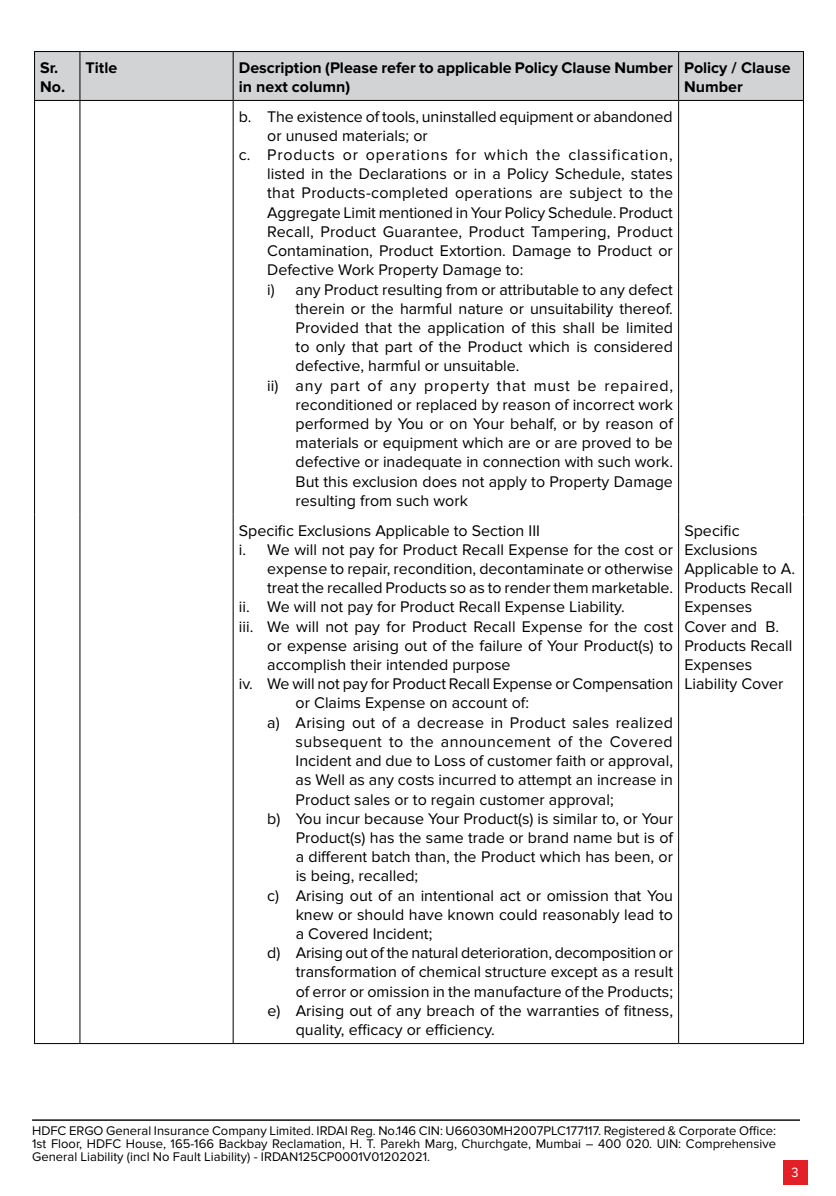
<style>
.page{position:relative;width:836px;height:1196px;background:#fff}
.page>*{position:absolute;margin:0;border:0;box-sizing:border-box;transform-origin:0 0}
.t1{font:16px/19.2px "Proxima Nova";color:#000}
.t2{font:700 16px/19.2px "Proxima Nova";color:#000}
.t3{font:16px "Proxima Nova";letter-spacing:.05em;color:#000}
.t4{font:16px "Proxima Nova";letter-spacing:.02em;color:#000}
.t5{font:16px "Proxima Nova";letter-spacing:.025em;color:#000}
.t6{font:14px "Proxima Nova";color:#fff;scale:.9 1}
.t7{font:13px/13px "Proxima Nova";color:#000;text-align:justify}
</style>
<div class="page">
<div style="left:782px;top:1159px;width:25px;height:25px;background:#e31f27"></div>
<hr style="left:32px;top:1119px;width:767px;height:1px;background:#000">
<div style="left:35px;top:52px;width:767px;height:48px;background:#d1d3d4"></div>
<hr style="left:34px;top:51px;width:46px;height:1px;background:#000">
<hr style="left:34px;top:52px;width:1px;height:48px;background:#000">
<hr style="left:80px;top:51px;width:153px;height:1px;background:#000">
<hr style="left:79px;top:52px;width:1px;height:48px;background:#000">
<hr style="left:233px;top:51px;width:445px;height:1px;background:#000">
<hr style="left:232px;top:52px;width:1px;height:48px;background:#000">
<hr style="left:678px;top:51px;width:125px;height:1px;background:#000">
<hr style="left:677px;top:52px;width:1px;height:48px;background:#000">
<hr style="left:802px;top:52px;width:1px;height:48px;background:#000">
<hr style="left:34px;top:100px;width:46px;height:1px;background:#000">
<hr style="left:34px;top:101px;width:1px;height:413px;background:#000">
<hr style="left:80px;top:100px;width:153px;height:1px;background:#000">
<hr style="left:79px;top:101px;width:1px;height:413px;background:#000">
<hr style="left:233px;top:100px;width:445px;height:1px;background:#000">
<hr style="left:232px;top:101px;width:1px;height:413px;background:#000">
<hr style="left:678px;top:100px;width:125px;height:1px;background:#000">
<hr style="left:677px;top:101px;width:1px;height:413px;background:#000">
<hr style="left:802px;top:101px;width:1px;height:413px;background:#000">
<hr style="left:34px;top:514px;width:1px;height:528px;background:#000">
<hr style="left:79px;top:514px;width:1px;height:528px;background:#000">
<hr style="left:232px;top:514px;width:1px;height:528px;background:#000">
<hr style="left:677px;top:514px;width:1px;height:528px;background:#000">
<hr style="left:802px;top:514px;width:1px;height:528px;background:#000">
<hr style="left:34px;top:1042px;width:46px;height:1px;background:#000">
<hr style="left:80px;top:1042px;width:153px;height:1px;background:#000">
<hr style="left:233px;top:1042px;width:445px;height:1px;background:#000">
<hr style="left:678px;top:1042px;width:125px;height:1px;background:#000">
<p class="t2" style="left:40px;top:58px;width:26px">Sr.<br>No.</p>
<p class="t2" style="left:86px;top:58px;width:33px">Title</p>
<p class="t2" style="left:239px;top:58px;width:435px">Description (Please refer to applicable Policy Clause Number in next column)</p>
<p class="t2" style="left:684px;top:58px;width:108px">Policy / Clause<br>Number</p>
<p class="t1" style="left:239px;top:107px;width:435px">b. The existence of tools, uninstalled equipment or abandoned</p>
<p class="t1" style="left:267px;top:126px;width:162px">or unused materials; or</p>
<p class="t3" style="left:239px;top:145px;width:435px">c. Products or operations for which the classification,</p>
<p class="t1" style="left:267px;top:164px;width:407px">listed in the Declarations or in a Policy Schedule, states</p>
<p class="t4" style="left:267px;top:184px;width:407px">that Products-completed operations are subject to the</p>
<p class="t1" style="left:267px;top:203px;width:407px">Aggregate Limit mentioned in Your Policy Schedule. Product</p>
<p class="t1" style="left:267px;top:222px;width:407px">Recall, Product Guarantee, Product Tampering, Product</p>
<p class="t1" style="left:267px;top:241px;width:407px">Contamination, Product Extortion. Damage to Product or</p>
<p class="t1" style="left:267px;top:260px;width:257px">Defective Work Property Damage to:</p>
<p class="t1" style="left:267px;top:280px;width:407px">i) any Product resulting from or attributable to any defect</p>
<p class="t1" style="left:295px;top:299px;width:379px">therein or the harmful nature or unsuitability thereof.</p>
<p class="t1" style="left:295px;top:318px;width:379px">Provided that the application of this shall be limited</p>
<p class="t1" style="left:295px;top:337px;width:378px">to only that part of the Product which is considered</p>
<p class="t1" style="left:295px;top:356px;width:225px">defective, harmful or unsuitable.</p>
<p class="t3" style="left:267px;top:376px;width:407px">ii) any part of any property that must be repaired,</p>
<p class="t1" style="left:295px;top:395px;width:378px">reconditioned or replaced by reason of incorrect work</p>
<p class="t1" style="left:295px;top:414px;width:378px">performed by You or on Your behalf, or by reason of</p>
<p class="t1" style="left:295px;top:433px;width:379px">materials or equipment which are or are proved to be</p>
<p class="t1" style="left:295px;top:452px;width:379px">defective or inadequate in connection with such work.</p>
<p class="t1" style="left:295px;top:472px;width:379px">But this exclusion does not apply to Property Damage</p>
<p class="t1" style="left:295px;top:491px;width:174px">resulting from such work</p>
<p class="t1" style="left:239px;top:520px;width:302px">Specific Exclusions Applicable to Section III</p>
<p class="t1" style="left:239px;top:540px;width:435px">i. We will not pay for Product Recall Expense for the cost or</p>
<p class="t1" style="left:267px;top:559px;width:407px">expense to repair, recondition, decontaminate or otherwise</p>
<p class="t1" style="left:267px;top:578px;width:407px">treat the recalled Products so as to render them marketable.</p>
<p class="t1" style="left:239px;top:597px;width:387px">ii. We will not pay for Product Recall Expense Liability.</p>
<p class="t1" style="left:239px;top:616px;width:435px">iii. We will not pay for Product Recall Expense for the cost</p>
<p class="t1" style="left:267px;top:636px;width:407px">or expense arising out of the failure of Your Product(s) to</p>
<p class="t1" style="left:267px;top:655px;width:245px">accomplish their intended purpose</p>
<p class="t1" style="left:239px;top:674px;width:435px">iv. We will not pay for Product Recall Expense or Compensation</p>
<p class="t1" style="left:295px;top:693px;width:235px">or Claims Expense on account of:</p>
<p class="t1" style="left:267px;top:712px;width:407px">a) Arising out of a decrease in Product sales realized</p>
<p class="t5" style="left:295px;top:732px;width:378px">subsequent to the announcement of the Covered</p>
<p class="t1" style="left:295px;top:751px;width:379px">Incident and due to Loss of customer faith or approval,</p>
<p class="t1" style="left:295px;top:770px;width:378px">as Well as any costs incurred to attempt an increase in</p>
<p class="t1" style="left:295px;top:789px;width:319px">Product sales or to regain customer approval;</p>
<p class="t1" style="left:267px;top:808px;width:407px">b) You incur because Your Product(s) is similar to, or Your</p>
<p class="t1" style="left:295px;top:828px;width:379px">Product(s) has the same trade or brand name but is of</p>
<p class="t1" style="left:295px;top:847px;width:379px">a different batch than, the Product which has been, or</p>
<p class="t1" style="left:295px;top:866px;width:124px">is being, recalled;</p>
<p class="t1" style="left:267px;top:885px;width:407px">c) Arising out of an intentional act or omission that You</p>
<p class="t1" style="left:295px;top:904px;width:378px">knew or should have known could reasonably lead to</p>
<p class="t1" style="left:295px;top:924px;width:138px">a Covered Incident;</p>
<p class="t1" style="left:267px;top:943px;width:407px">d) Arising out of the natural deterioration, decomposition or</p>
<p class="t1" style="left:295px;top:962px;width:379px">transformation of chemical structure except as a result</p>
<p class="t1" style="left:295px;top:981px;width:379px">of error or omission in the manufacture of the Products;</p>
<p class="t1" style="left:267px;top:1000px;width:407px">e) Arising out of any breach of the warranties of fitness,</p>
<p class="t1" style="left:295px;top:1020px;width:201px">quality, efficacy or efficiency.</p>
<p class="t1" style="left:684px;top:520px;width:112px">Specific<br>Exclusions<br>Applicable to A.<br>Products Recall<br>Expenses<br>Cover and B.<br>Products Recall<br>Expenses<br>Liability Cover</p>
<p class="t7" style="left:32px;top:1123px;width:745px">HDFC ERGO General Insurance Company Limited. IRDAI Reg. No.146 CIN: U66030MH2007PLC177117. Registered &amp; Corporate Office:<br>1st Floor, HDFC House, 165-166 Backbay Reclamation, H. T. Parekh Marg, Churchgate, Mumbai – 400 020. UIN: Comprehensive General Liability (incl No Fault Liability) - IRDAN125CP0001V01202021.</p>
<p class="t6" style="left:791px;top:1164px;width:9px">3</p>
</div>
